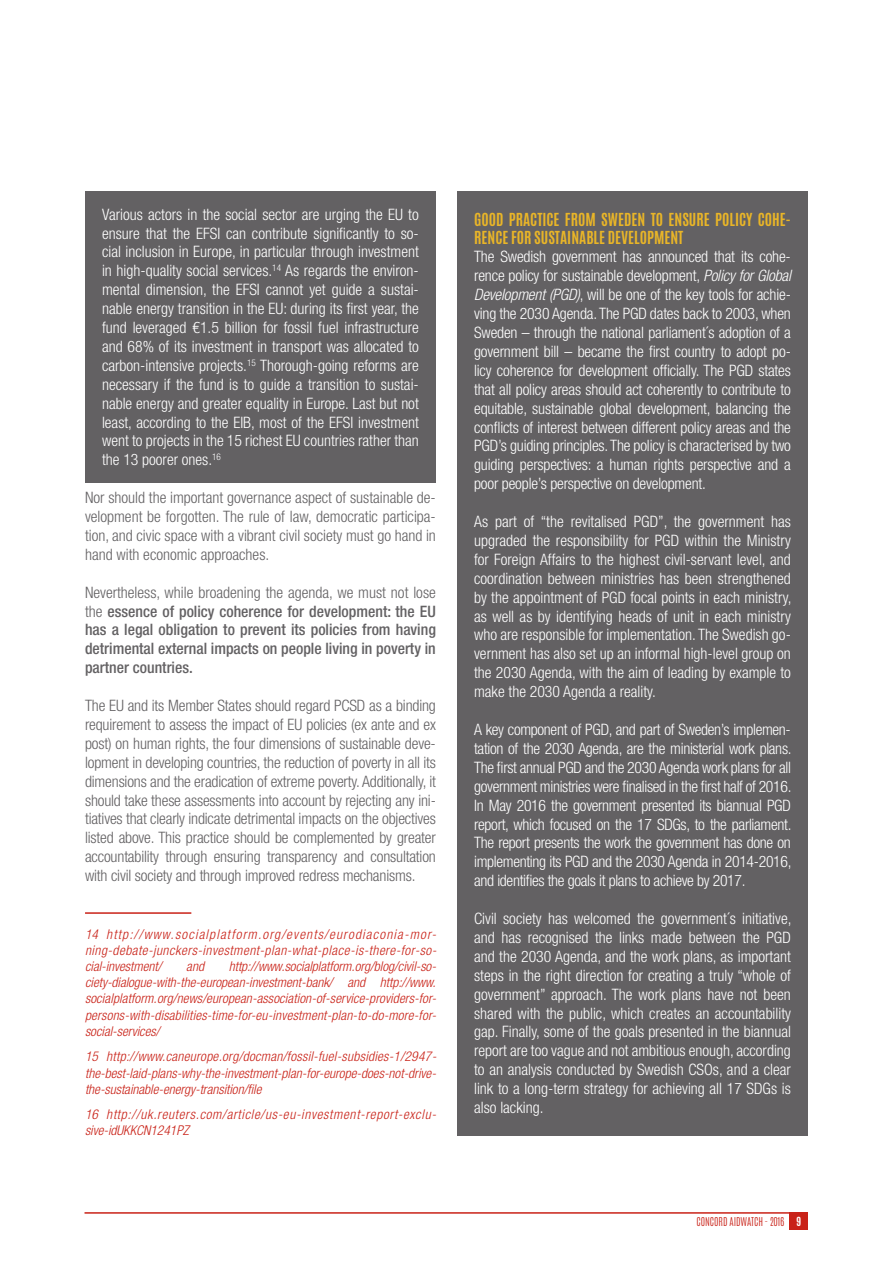
<style>
.page{position:relative;width:893px;height:1263px;background:#fff}
.page>*{position:absolute;margin:0;border:0;box-sizing:border-box;transform-origin:0 0}
.t1{font:300 condensed 15.75px/18.9px "Helvetica Neue LT Std";color:#fff;text-align:justify}
.t2{font:300 condensed 15.75px/18.9px "Helvetica Neue LT Std";letter-spacing:-.005em;color:#636163;text-align:justify}
.t3{font:500 condensed 15.75px/18.9px "Helvetica Neue LT Std";color:#636163;text-align:justify}
.t4{font:700 15px/18px "Antonio";color:#e9b528}
.t5{font:italic 300 condensed 13.5px/16.2px "Helvetica Neue LT Std";letter-spacing:.015em;color:#c92218;text-align:justify}
.t6{font:italic 300 condensed 13.5px/16.2px "Helvetica Neue LT Std";letter-spacing:.05em;color:#c92218}
.t7{font:300 10.2px "Antonio";color:#c92218}
.s1{font-weight:300}
.s2{font-style:italic}
.s3{font-weight:700;font-size:10.5px;color:#fff}
</style>
<div class="page">
<div style="left:789px;top:1212px;width:19px;height:18px;background:#c92218"></div>
<hr style="left:85px;top:1212px;width:723px;height:2px;background:#c92218">
<div style="left:457px;top:191px;width:351px;height:944px;background:#636163"></div>
<div style="left:85px;top:191px;width:351px;height:292px;background:#636163"></div>
<hr style="left:85px;top:912px;width:106px;height:2px;background:#c92218">
<p class="t1" style="left:102px;top:204px;width:318px">Various actors in the social sector are urging the EU to ensure that the EFSI can contribute significantly to so&shy;cial inclusion in Europe, in particular through investment in high-quality social services.<sup>14</sup> As regards the environ&shy;mental dimension, the EFSI cannot yet guide a sustai&shy;nable energy transition in the EU: during its first year, the fund leveraged €1.5 billion for fossil fuel infrastructure and 68% of its investment in transport was allocated to carbon-intensive projects.<sup>15</sup> Thorough-going reforms are necessary if the fund is to guide a transition to sustai&shy;nable energy and greater equality in Europe. Last but not least, according to the EIB, most of the EFSI investment went to projects in the 15 richest EU countries rather than the 13 poorer ones.<sup>16</sup></p>
<p class="t2" style="left:85px;top:488px;width:352px">Nor should the important governance aspect of sustainable de&shy;velopment be forgotten. The rule of law, democratic participa&shy;tion, and civic space with a vibrant civil society must go hand in hand with economic approaches.</p>
<p class="t3" style="left:85px;top:582px;width:352px"><span class="s1">Nevertheless, while broadening the agenda, we must not lose the</span> essence of policy coherence for development: the EU has a legal obligation to prevent its policies from having detrimental external impacts on people living in poverty in partner countries.</p>
<p class="t2" style="left:85px;top:696px;width:352px">The EU and its Member States should regard PCSD as a binding requirement to assess the impact of EU policies (ex ante and ex post) on human rights, the four dimensions of sustainable deve&shy;lopment in developing countries, the reduction of poverty in all its dimensions and the eradication of extreme poverty. Additionally, it should take these assessments into account by rejecting any ini&shy;tiatives that clearly indicate detrimental impacts on the objectives listed above. This practice should be complemented by greater accountability through ensuring transparency and consultation with civil society and through improved redress mechanisms.</p>
<p class="t5" style="left:85px;top:926px;width:353px">14 http://www.socialplatform.org/events/eurodiaconia-mor&shy;ning-debate-junckers-investment-plan-what-place-is-there-for-so&shy;cial-investment/</p>
<p class="t5" style="left:85px;top:958px;width:353px;text-indent:144px">http://www.socialplatform.org/blog/civil-so&shy;ciety-dialogue-with-the-european-investment-bank/ and http://www. socialplatform.org/news/european-association-of-service-providers-for&shy;persons-with-disabilities-time-for-eu-investment-plan-to-do-more-for&shy;social-services/</p>
<p class="t5" style="left:85px;top:1049px;width:353px">15 http://www.caneurope.org/docman/fossil-fuel-subsidies-1/2947- the-best-laid-plans-why-the-investment-plan-for-europe-does-not-drive&shy;the-sustainable-energy-transition/file</p>
<p class="t6" style="left:85px;top:1107px;width:352px">16 http://uk.reuters.com/article/us-eu-investment-report-exclu&shy;sive-idUKKCN1241PZ</p>
<p class="t5" style="left:186px;top:958px;width:19px">and</p>
<p class="t4" style="left:474px;top:210px;width:318px">GOOD PRACTICE FROM SWEDEN TO ENSURE POLICY COHE-<br>RENCE FOR SUSTAINABLE DEVELOPMENT</p>
<p class="t1" style="left:474px;top:247px;width:318px">The Swedish government has announced that its cohe&shy;rence policy for sustainable development, <span class="s2">Policy for Global Development (PGD)</span>, will be one of the key tools for achie&shy;ving the 2030 Agenda. The PGD dates back to 2003, when Sweden – through the national parliament´s adoption of a government bill – became the first country to adopt po&shy;licy coherence for development officially. The PGD states that all policy areas should act coherently to contribute to equitable, sustainable global development, balancing the conflicts of interest between different policy areas and the PGD’s guiding principles. The policy is characterised by two guiding perspectives: a human rights perspective and a poor people’s perspective on development.</p>
<p class="t1" style="left:474px;top:512px;width:319px">As part of “the revitalised PGD”, the government has upgraded the responsibility for PGD within the Ministry for Foreign Affairs to the highest civil-servant level, and coordination between ministries has been strengthened by the appointment of PGD focal points in each ministry, as well as by identifying heads of unit in each ministry who are responsible for implementation. The Swedish go&shy;vernment has also set up an informal high-level group on the 2030 Agenda, with the aim of leading by example to make the 2030 Agenda a reality.</p>
<p class="t1" style="left:474px;top:720px;width:319px">A key component of PGD, and part of Sweden’s implemen&shy;tation of the 2030 Agenda, are the ministerial work plans.<br>The first annual PGD and the 2030 Agenda work plans for all government ministries were finalised in the first half of 2016.<br>In May 2016 the government presented its biannual PGD report, which focused on the 17 SDGs, to the parliament.<br>The report presents the work the government has done on implementing its PGD and the 2030 Agenda in 2014-2016, and identifies the goals it plans to achieve by 2017.</p>
<p class="t1" style="left:474px;top:909px;width:319px">Civil society has welcomed the government´s initiative, and has recognised the links made between the PGD and the 2030 Agenda, and the work plans, as important steps in the right direction for creating a truly “whole of government” approach. The work plans have not been shared with the public, which creates an accountability gap. Finally, some of the goals presented in the biannual report are too vague and not ambitious enough, according to an analysis conducted by Swedish CSOs, and a clear link to a long-term strategy for achieving all 17 SDGs is also lacking.</p>
<p class="t7" style="left:696px;top:1214px;width:106px">CONCORD AIDWATCH - 2016 <span class="s3">9</span></p>
</div>
